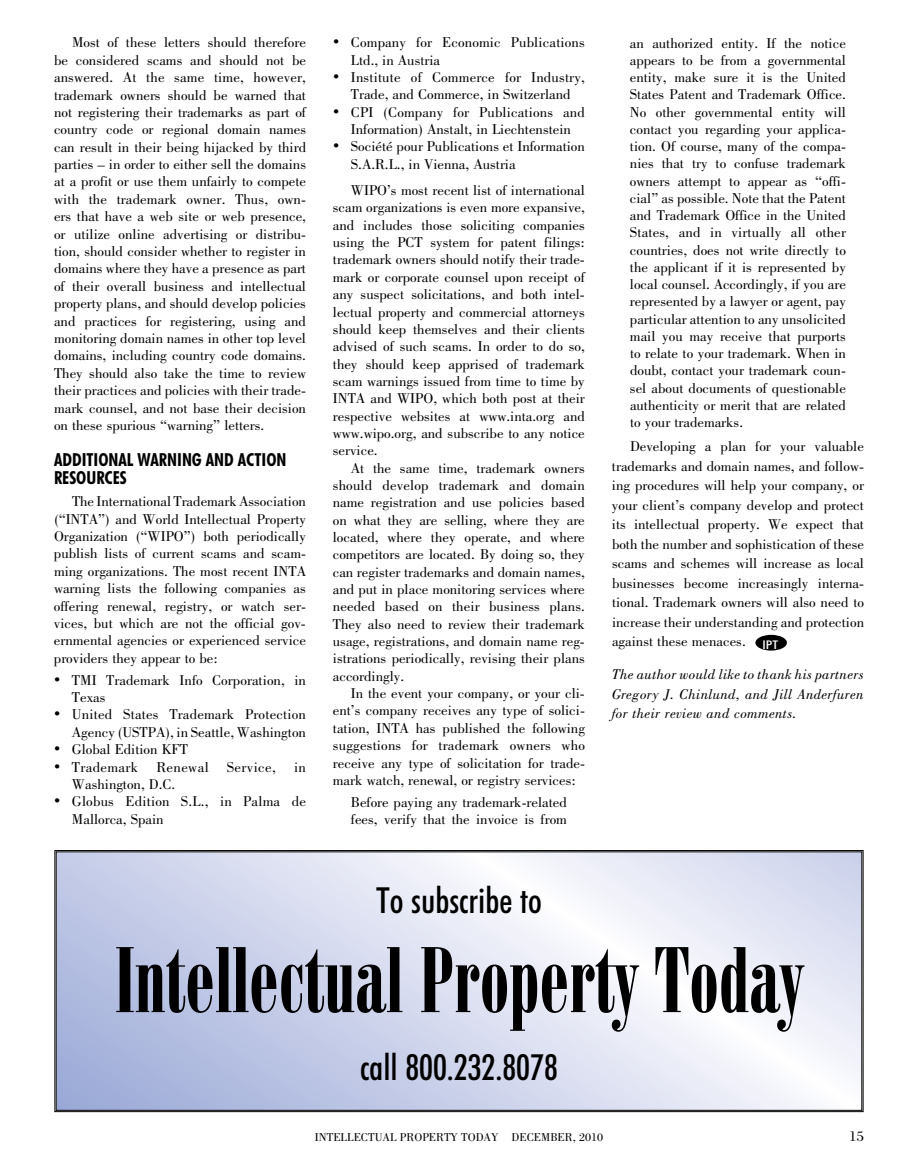
<style>
.page{position:relative;width:918px;height:1175px;background:#fff}
.page>*{position:absolute;margin:0;border:0;box-sizing:border-box;transform-origin:0 0}
.t1{font:90px "Onyx BT";color:#000}
.t2{font:500 condensed 36px "Futura BT";color:#000}
.t3{font:700 condensed 18px/18.1px "Futura BT";letter-spacing:.01em;color:#000}
.t4{font:15px/17.4px "Bodoni BT";color:#000;text-align:justify}
.t5{font:italic 15px/19.5px "Bodoni BT";letter-spacing:.02em;color:#000;text-align:justify}
.t6{font:15px/17.4px "Bodoni BT";letter-spacing:.025em;color:#000}
.t7{font:12px "Bodoni BT";color:#000}
</style>
<div class="page">
<div style="left:755px;top:635px;width:32px;height:15px;background:#000;border-radius:50%"></div>
<svg style="left:54px;top:850px;width:810px;height:262px"></svg>
<p class="t4" style="left:54px;top:33px;width:254px;text-indent:18px">Most of these letters should therefore be considered scams and should not be answered. At the same time, however, trademark owners should be warned that not registering their trademarks as part of country code or regional domain names can result in their being hijacked by third parties – in order to either sell the domains at a profit or use them unfairly to compete with the trademark owner. Thus, own&shy;ers that have a web site or web presence, or utilize online advertising or distribu&shy;tion, should consider whether to register in domains where they have a presence as part of their overall business and intellectual property plans, and should develop policies and practices for registering, using and monitoring domain names in other top level domains, including country code domains.<br>They should also take the time to review their practices and policies with their trade&shy;mark counsel, and not base their decision on these spurious “warning” letters.</p>
<p class="t3" style="left:54px;top:450px;width:234px">ADDITIONAL WARNING AND ACTION<br>RESOURCES</p>
<p class="t4" style="left:54px;top:492px;width:254px;text-align:left;text-indent:18px">The International Trademark Association (“INTA”) and World Intellectual Property Organization (“WIPO”) both periodically publish lists of current scams and scam&shy;ming organizations. The most recent INTA warning lists the following companies as offering renewal, registry, or watch ser&shy;vices, but which are not the official gov&shy;ernmental agencies or experienced service providers they appear to be:</p>
<p class="t4" style="left:72px;top:670px;width:236px;text-indent:-18px">• TMI Trademark Info C orporation, in<br>Texas</p>
<p class="t4" style="left:54px;top:705px;width:254px;text-align:right">• United States Trademark Protection<br>Agency (USTPA), in Seattle, Washington</p>
<p class="t4" style="left:54px;top:740px;width:131px">• Global Edition KFT</p>
<p class="t6" style="left:72px;top:757px;width:235px;text-indent:-18px">• Trademark Renewal Service, in<br>Washington, D .C.</p>
<p class="t4" style="left:72px;top:792px;width:235px;text-indent:-18px">• Globus Edition S.L., in Palma de<br>Mallorca, Spain</p>
<p class="t4" style="left:351px;top:33px;width:236px;text-indent:-18px">• Company for Economic Publications<br>Ltd., in Austria</p>
<p class="t4" style="left:333px;top:68px;width:253px;text-align:center">• Institute of C ommerce for Industry,<br>Trade, and C ommerce, in Switzerland</p>
<p class="t4" style="left:333px;top:103px;width:253px;text-align:center">• CPI (Company for Publications and<br>Information) Anstalt, in Liechtenstein</p>
<p class="t4" style="left:351px;top:137px;width:236px;text-indent:-18px">• Société pour Publications et Information<br>S.A.R.L., in Vienna, Austria</p>
<p class="t4" style="left:333px;top:181px;width:254px;text-indent:18px">WIPO’s most recent list of international scam organizations is even more expansive, and includes those soliciting companies using the PCT</p>
<p class="t4" style="left:333px;top:233px;width:254px;text-indent:97px">system for patent filings: trademark owners should notify their trade&shy;mark or corporate counsel upon receipt of any suspect solicitations, and both intel&shy;lectual property and commercial attorneys should keep themselves and their clients advised of such scams. In order to do so, they should keep apprised of trademark scam warnings issued from time to time by INTA</p>
<p class="t4" style="left:371px;top:389px;width:216px">and WIPO, which both post at their</p>
<p class="t4" style="left:333px;top:406px;width:253px">respective websites at www.inta.org and</p>
<p class="t4" style="left:333px;top:424px;width:253px">www.wipo.org, and subscribe to any notice</p>
<p class="t4" style="left:333px;top:441px;width:46px">service.</p>
<p class="t4" style="left:351px;top:459px;width:235px">At the same time, trademark owners</p>
<p class="t4" style="left:333px;top:476px;width:253px">should develop trademark and domain</p>
<p class="t4" style="left:333px;top:493px;width:254px">name registration and use policies based</p>
<p class="t4" style="left:333px;top:511px;width:254px">on what they are selling, where they are</p>
<p class="t4" style="left:333px;top:528px;width:254px">located, where they operate, and where</p>
<p class="t4" style="left:333px;top:545px;width:253px">competitors are located. By doing so, they</p>
<p class="t4" style="left:333px;top:563px;width:254px">can register trademarks and domain names,</p>
<p class="t4" style="left:333px;top:580px;width:254px">and put in place monitoring services where</p>
<p class="t4" style="left:333px;top:597px;width:254px">needed based on their business plans.</p>
<p class="t4" style="left:333px;top:615px;width:253px">They also need to review their trademark</p>
<p class="t4" style="left:333px;top:632px;width:254px">usage, registrations, and domain name reg-</p>
<p class="t4" style="left:333px;top:649px;width:253px">istrations periodically, revising their plans</p>
<p class="t4" style="left:333px;top:667px;width:73px">accordingly.</p>
<p class="t4" style="left:351px;top:684px;width:236px">In the event your company, or your cli-</p>
<p class="t4" style="left:333px;top:701px;width:254px">ent’s company receives any type of solici-</p>
<p class="t4" style="left:333px;top:719px;width:57px">tation, INTA</p>
<p class="t4" style="left:333px;top:719px;width:254px;text-indent:83px">has published the following suggestions for trademark owners who receive any type of solicitation for trade&shy;mark watch, renewal, or registry services:</p>
<p class="t4" style="left:351px;top:792px;width:217px">Before paying any trademark-related fees, verify that the invoice is from</p>
<p class="t4" style="left:630px;top:34px;width:218px">an authorized entity. If the notice appears to be from a governmental entity, make sure it is the United States Patent and Trademark Office.<br>No other governmental entity will contact you regarding your applica&shy;tion. Of course, many of the compa&shy;nies that try to confuse trademark owners attempt to appear as “offi&shy;cial” as possible. Note that the Patent and Trademark Office in the United States, and in virtually all other countries, does not write directly to the applicant if it is represented by local counsel. Accordingly, if you are represented by a lawyer or agent, pay particular attention to any unsolicited mail you may receive that purports to relate to your trademark. When in doubt, contact your trademark coun&shy;sel about documents of questionable authenticity or merit that are related to your trademarks.</p>
<p class="t4" style="left:612px;top:436px;width:254px;line-height:19.5px;text-indent:18px">Developing a plan for your valuable trademarks and domain names, and follow&shy;ing procedures will help your company, or your client’s company develop and protect its intellectual property. We expect that both the number and sophistication of these scams and schemes will increase as local businesses become increasingly interna&shy;tional. Trademark owners will also need to increase their understanding and protection against these menaces. <sub>IPT</sub></p>
<p class="t5" style="left:612px;top:664px;width:253px">The author would like to thank his partners Gregory J. Chinlund, and Jill Anderfuren for their review and comments.</p>
<p class="t2" style="left:376px;top:878px;width:167px">To subscribe to</p>
<p class="t1" style="left:115px;top:929px;width:690px">Intellectual Property Today</p>
<p class="t2" style="left:360px;top:1045px;width:199px">call 800.232.8078</p>
<p class="t7" style="left:315px;top:1130px;width:190px">Intellectual Property Today DECE</p>
<p class="t7" style="left:541px;top:1130px;width:63px">MBER, 2010</p>
<p class="t4" style="left:849px;top:1127px;width:16px">15</p>
</div>
